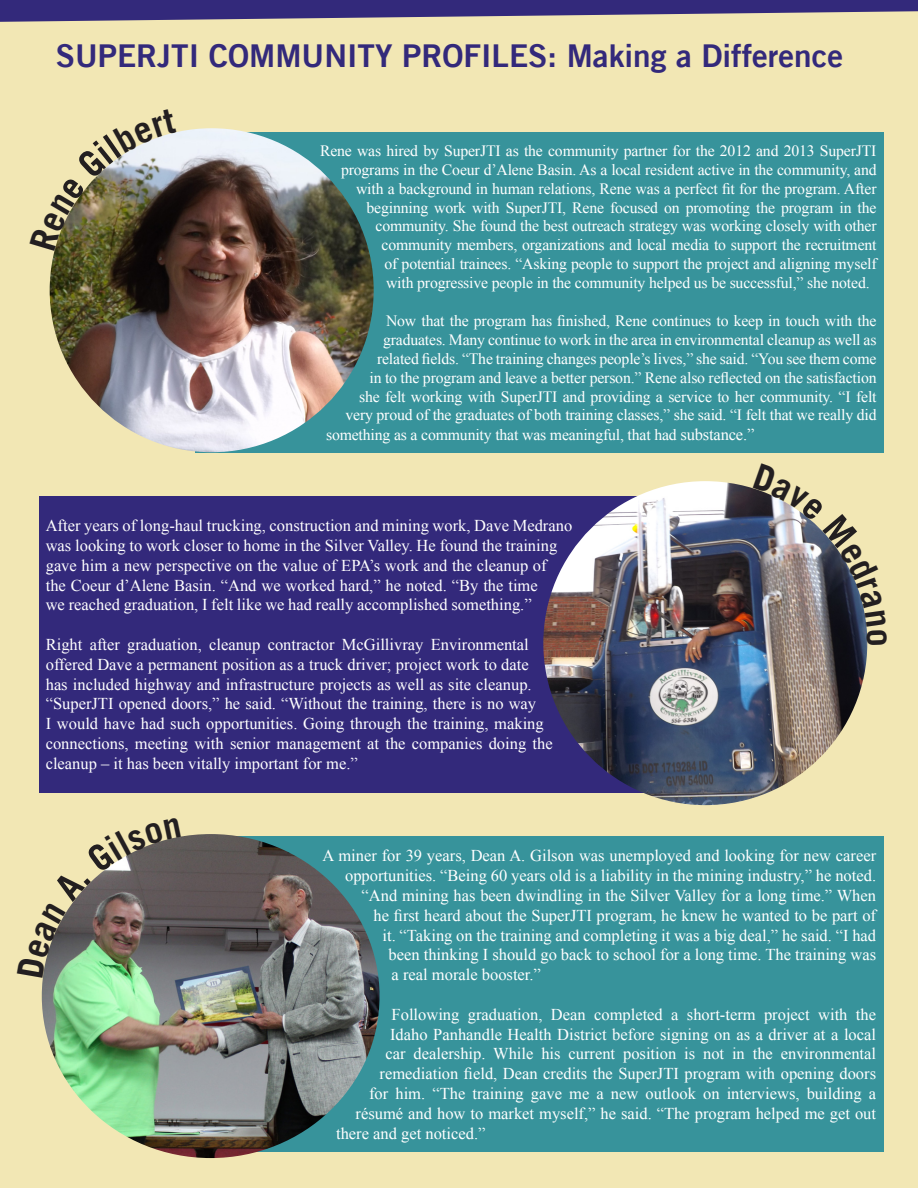
<style>
.page{position:relative;width:918px;height:1188px;background:#f2e7b4}
.page>*{position:absolute;margin:0;border:0;box-sizing:border-box;transform-origin:0 0}
.t1{font:31.5px "Trade Gothic LT Bold Two";color:#33297b}
.t2{font:16.5px/19.8px "Times New Roman";color:#fff}
.t3{font:15.75px "Times New Roman";letter-spacing:-.01em;color:#fff}
.s1{font-size:16.5px}
</style>
<div class="page">
<div style="left:195px;top:132px;width:688px;height:321px;background:#37939b"></div>
<img style="left:50px;top:128px;width:324px;height:324px;border-radius:162px">
<div style="left:39px;top:496px;width:672px;height:296px;background:#33297b"></div>
<img style="left:543px;top:481px;width:324px;height:324px;border-radius:162px">
<div style="left:184px;top:836px;width:699px;height:316px;background:#37939b"></div>
<img style="left:42px;top:834px;width:338px;height:324px">
<svg style="left:0;top:0;width:918px;height:22px"></svg>
<img style="left:54px;top:132px;width:122px;height:119px">
<img style="left:753px;top:488px;width:115px;height:157px">
<svg style="left:42px;top:834px;width:139px;height:144px"></svg>
<p class="t1" style="left:56px;top:37px;width:789px">SUPERJTI COMMUNITY PROFILES: Making a Difference</p>
<p class="t3" style="left:320px;top:140px;width:558px">Rene was hired by SuperJTI as the community partner for the 2012 and 2013 SuperJTI</p>
<p class="t3" style="left:341px;top:159px;width:537px">programs in the Coeur d’Alene Basin. As a local resident active in the community, and</p>
<p class="t3" style="left:356px;top:178px;width:522px">with a background in human relations, Rene was a perfect fit for the program. After</p>
<p class="t3" style="left:367px;top:197px;width:512px">beginning work with SuperJTI, Rene focused on promoting the program in the</p>
<p class="t3" style="left:376px;top:216px;width:503px">community. She found the best outreach strategy was working closely with other</p>
<p class="t3" style="left:382px;top:234px;width:497px">community members, organizations and local media to support the recruitment</p>
<p class="t3" style="left:385px;top:253px;width:494px">of potential trainees. “Asking people to support the project and aligning myself</p>
<p class="t3" style="left:386px;top:272px;width:485px">with progressive people in the community helped us be successful,” she noted.</p>
<p class="t3" style="left:386px;top:310px;width:492px">Now that the program has finished, Rene continues to keep in touch with the</p>
<p class="t3" style="left:383px;top:329px;width:495px">graduates. Many continue to work in the area in environmental cleanup as well as</p>
<p class="t3" style="left:377px;top:348px;width:501px">related fields. “The training changes people’s lives,” she said. “You see them come</p>
<p class="t3" style="left:370px;top:367px;width:509px">in to the program and leave a better person.” Rene also reflected on the satisfaction</p>
<p class="t3" style="left:359px;top:386px;width:519px">she felt working with SuperJTI and providing a service to her community. “I felt</p>
<p class="t3" style="left:346px;top:405px;width:533px">very proud of the graduates of both training classes,” she said. “I felt that we really did</p>
<p class="t3" style="left:326px;top:424px;width:430px">something as a community that was meaningful, that had <span class="s1">substance.”</span></p>
<p class="t2" style="left:46px;top:515px;width:528px">After years of long-haul trucking, construction and mining work, Dave Medrano was looking to work closer to home in the Silver Valley. He found the training gave him a new perspective on the value of EPA’s work and the cleanup of<br>the Coeur d’Alene Basin. “And we worked hard,” he noted. “By the time<br>we reached graduation, I felt like we had really accomplished something.”</p>
<p class="t2" style="left:46px;top:634px;width:509px">Right after graduation, cleanup contractor McGillivray Environmental offered Dave a permanent position as a truck driver; project work to date has included highway and infrastructure projects as well as site cleanup. “SuperJTI opened doors,” he said. “Without the training, there is no way<br>I would have had such opportunities. Going through the training, making connections, meeting with senior management at the companies doing the cleanup – it has been vitally important for me.”</p>
<p class="t2" style="left:323px;top:846px;width:555px">A miner for 39 years, Dean A. Gilson was unemployed and looking for new career</p>
<p class="t2" style="left:345px;top:865px;width:533px">opportunities. “Being 60 years old is a liability in the mining industry,” he noted.</p>
<p class="t2" style="left:362px;top:885px;width:516px">“And mining has been dwindling in the Silver Valley for a long time.” When</p>
<p class="t2" style="left:374px;top:905px;width:504px">he first heard about the SuperJTI program, he knew he wanted to be part of</p>
<p class="t2" style="left:383px;top:925px;width:495px">it. “Taking on the training and completing it was a big deal,” he said. “I had</p>
<p class="t2" style="left:389px;top:945px;width:489px">been thinking I should go back to school for a long time. The training was</p>
<p class="t2" style="left:392px;top:964px;width:151px">a real morale booster.”</p>
<p class="t2" style="left:392px;top:1004px;width:486px">Following graduation, Dean completed a short-term project with the</p>
<p class="t2" style="left:390px;top:1024px;width:488px">Idaho Panhandle Health District before signing on as a driver at a local</p>
<p class="t2" style="left:386px;top:1044px;width:492px">car dealership. While his current position is not in the environmental</p>
<p class="t2" style="left:380px;top:1063px;width:498px">remediation field, Dean credits the SuperJTI program with opening doors</p>
<p class="t2" style="left:369px;top:1083px;width:509px">for him. “The training gave me a new outlook on interviews, building a</p>
<p class="t2" style="left:356px;top:1103px;width:522px">résumé and how to market myself,” he said. “The program helped me get out</p>
<p class="t2" style="left:336px;top:1123px;width:151px">there and get noticed.”</p>
</div>
